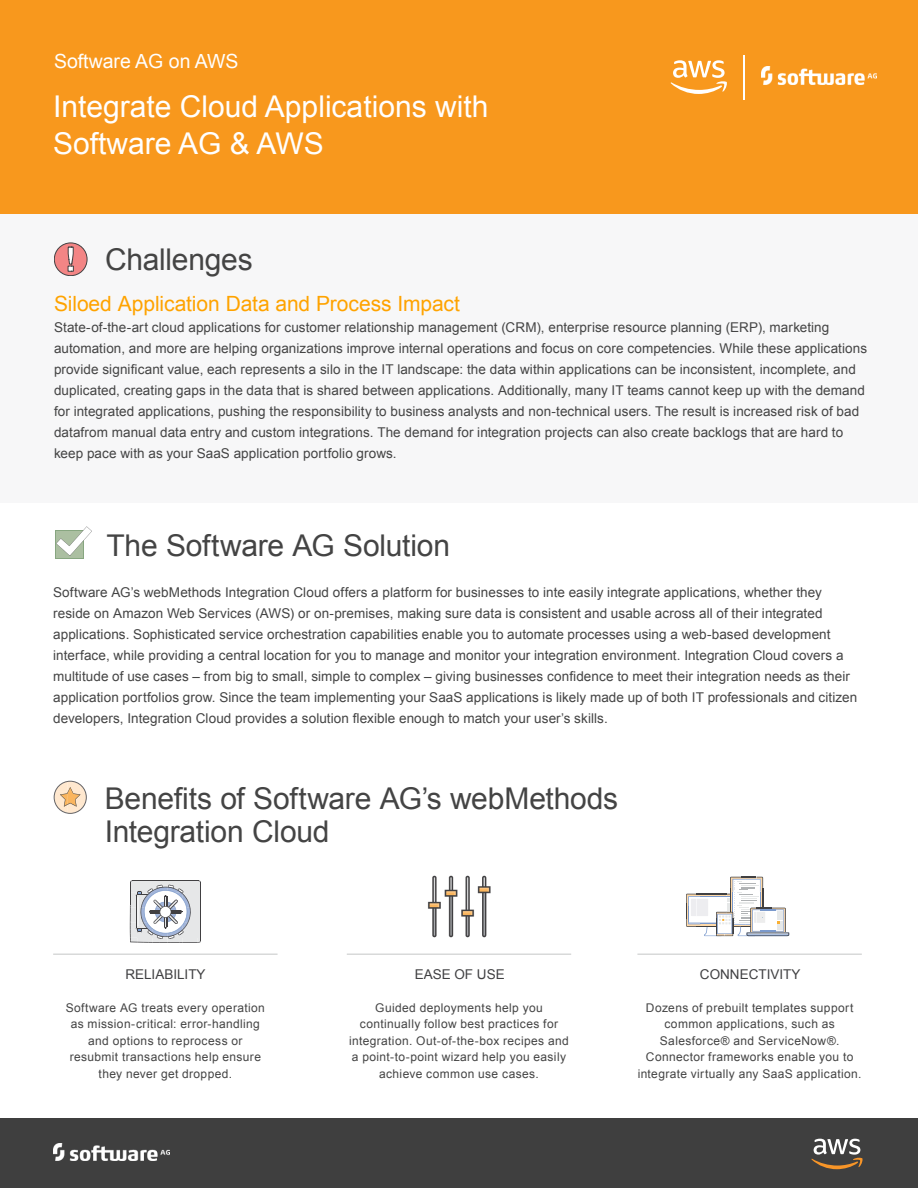
<style>
.page{position:relative;width:918px;height:1188px;background:#fff}
.page>*{position:absolute;margin:0;border:0;box-sizing:border-box;transform-origin:0 0}
.t1{font:30px/33px "Arial";letter-spacing:-.01em;color:#444}
.t2{font:30px/37.5px "Arial";color:#fff}
.t3{font:21px "Arial";letter-spacing:-.005em;color:#ffa300}
.t4{font:19.5px "Arial";color:#fff}
.t5{font:13.5px/21px "Arial";letter-spacing:.005em;color:#444}
.t6{font:13.5px "Arial";color:#404042}
.t7{font:12px/16.5px "Arial";letter-spacing:.03em;color:#444;text-align:center}
</style>
<div class="page">
<div style="left:0;top:1118px;width:918px;height:70px;background:#3f3f3f"></div>
<svg style="left:811px;top:1139px;width:52px;height:30px"></svg>
<div style="left:0;top:214px;width:918px;height:289px;background:#f7f7f8"></div>
<div style="left:0;top:0;width:918px;height:214px;background:#f8981d"></div>
<svg style="left:55px;top:526px;width:37px;height:33px"></svg>
<svg style="left:54px;top:243px;width:33px;height:33px"></svg>
<div style="left:54px;top:243px;width:33px;height:33px;border:1px solid #bfbfbf;border-radius:50%"></div>
<svg style="left:67px;top:247px;width:7px;height:25px"></svg>
<hr style="left:637px;top:954px;width:225px;height:1px;background:#c5c6c6">
<hr style="left:347px;top:954px;width:224px;height:1px;background:#c5c6c6">
<hr style="left:53px;top:954px;width:225px;height:1px;background:#c5c6c6">
<svg style="left:670px;top:60px;width:57px;height:34px"></svg>
<hr style="left:744px;top:55px;width:1px;height:45px;background:#fff">
<img style="left:427px;top:875px;width:64px;height:63px">
<img style="left:761px;top:67px;width:115px;height:17px">
<img style="left:54px;top:1143px;width:115px;height:18px">
<div style="left:54px;top:781px;width:33px;height:33px;border:1px solid #636366;border-radius:50%"></div>
<svg style="left:54px;top:781px;width:32px;height:32px"></svg>
<svg style="left:130px;top:880px;width:71px;height:63px"></svg>
<svg style="left:686px;top:877px;width:103px;height:59px"></svg>
<p class="t4" style="left:54px;top:49px;width:186px">Software AG on AWS</p>
<p class="t2" style="left:53px;top:88px;width:437px">Integrate Cloud Applications with<br>Software AG &amp; AWS</p>
<p class="t1" style="left:105px;top:244px;width:149px">Challenges</p>
<p class="t3" style="left:54px;top:290px;width:407px">Siloed Application Data and Process Impact</p>
<p class="t5" style="left:54px;top:317px;width:815px">State-of-the-art cloud applications for customer relationship management (CRM), enterprise resource planning (ERP), marketing automation, and more are helping organizations improve internal operations and focus on core competencies. While these applications provide significant value, each represents a silo in the IT landscape: the data within applications can be inconsistent, incomplete, and duplicated, creating gaps in the data that is shared between applications. Additionally, many IT teams cannot keep up with the demand for integrated applications, pushing the responsibility to business analysts and non-technical users. The result is increased risk of bad datafrom manual data entry and custom integrations. The demand for integration projects can also create backlogs that are hard to keep pace with as your SaaS application portfolio grows.</p>
<p class="t1" style="left:106px;top:529px;width:345px">The Software AG Solution</p>
<p class="t5" style="left:53px;top:582px;width:806px">Software AG’s webMethods Integration Cloud offers a platform for businesses to inte easily integrate applications, whether they reside on Amazon Web Services (AWS) or on-premises, making sure data is consistent and usable across all of their integrated applications. Sophisticated service orchestration capabilities enable you to automate processes using a web-based development interface, while providing a central location for you to manage and monitor your integration environment. Integration Cloud covers a multitude of use cases – from big to small, simple to complex – giving businesses confidence to meet their integration needs as their application portfolios grow. Since the team implementing your SaaS applications is likely made up of both IT professionals and citizen developers, Integration Cloud provides a solution flexible enough to match your user’s skills.</p>
<p class="t1" style="left:105px;top:782px;width:515px">Benefits of Software AG’s webMethods<br>Integration Cloud</p>
<p class="t6" style="left:125px;top:966px;width:82px">RELIABILITY</p>
<p class="t6" style="left:415px;top:966px;width:92px">EASE OF USE</p>
<p class="t6" style="left:700px;top:966px;width:102px">CONNECTIVITY</p>
<p class="t7" style="left:66px;top:999px;width:201px">Software AG treats every operation as mission-critical: error-handling and options to reprocess or resubmit transactions help ensure they never get dropped.</p>
<p class="t7" style="left:349px;top:999px;width:221px">Guided deployments help you continually follow best practices for integration. Out-of-the-box recipes and a point-to-point wizard help you easily achieve common use cases.</p>
<p class="t7" style="left:638px;top:999px;width:225px">Dozens of prebuilt templates support common applications, such as Salesforce® and ServiceNow®.<br>Connector frameworks enable you to integrate virtually any SaaS application.</p>
</div>
